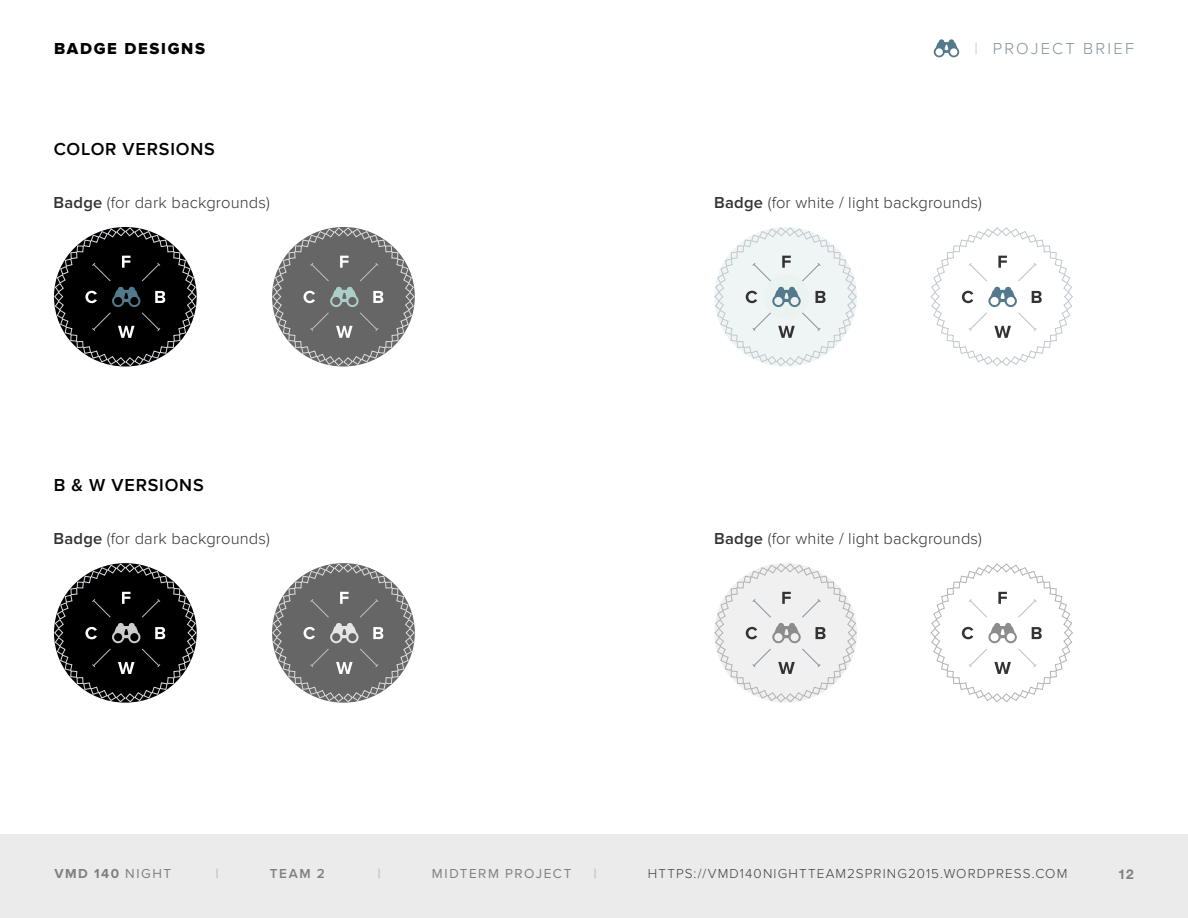
<style>
.page{position:relative;width:1188px;height:918px;background:#fff}
.page>*{position:absolute;margin:0;border:0;box-sizing:border-box;transform-origin:0 0}
.t1{font:600 18px "Proxima Nova";letter-spacing:.045em;color:#000}
.t2{font:300 16.5px "Proxima Nova";letter-spacing:.01em;color:#323332}
.t3{font:300 16.5px "Proxima Nova";letter-spacing:.13em;color:#85919d}
.t4{font:16.5px "Proxima Nova Extrabld";letter-spacing:.1em;color:#000}
.t5{font:300 13.5px "Proxima Nova";letter-spacing:.08em;color:#404040}
.t6{font:13.5px "Proxima Nova";letter-spacing:.11em;color:#808080}
.t7{font:700 13.5px "Proxima Nova";letter-spacing:.115em;color:#808080}
.t8{font:600 13.5px "Proxima Nova";color:#808080}
.t9{font:100 13.5px "Proxima Nova T";color:#808080}
.t10{font:700 13.5px "Helvetica Neue";color:#808080}
.s1{color:#bcc1c7}
.s2{font-weight:600}
.s3{font-weight:400}
</style>
<div class="page">
<div style="left:0;top:834px;width:1188px;height:84px;background:#ebebeb"></div>
<svg style="left:934px;top:39px;width:25px;height:18px"></svg>
<svg style="left:54px;top:563px;width:143px;height:140px"></svg>
<svg style="left:54px;top:227px;width:143px;height:140px"></svg>
<svg style="left:272px;top:563px;width:143px;height:140px"></svg>
<svg style="left:272px;top:227px;width:143px;height:140px"></svg>
<svg style="left:930px;top:563px;width:143px;height:140px"></svg>
<svg style="left:714px;top:227px;width:143px;height:140px"></svg>
<svg style="left:714px;top:563px;width:143px;height:140px"></svg>
<svg style="left:930px;top:227px;width:143px;height:139px"></svg>
<p class="t4" style="left:54px;top:39px;width:153px">BADGE DESIGNS</p>
<p class="t3" style="left:975px;top:39px;width:161px"><span class="s1">|</span> PROJECT BRIEF</p>
<p class="t1" style="left:54px;top:139px;width:163px">COLOR VERSIONS</p>
<p class="t2" style="left:54px;top:193px;width:218px"><span class="s2">Badge</span> (for dark backgrounds)</p>
<p class="t1" style="left:54px;top:475px;width:152px">B &amp; W VERSIONS</p>
<p class="t2" style="left:54px;top:529px;width:218px"><span class="s2">Badge</span> (for dark backgrounds)</p>
<p class="t2" style="left:714px;top:193px;width:269px"><span class="s2">Badge</span> (for white / light backgrounds)</p>
<p class="t2" style="left:714px;top:529px;width:269px"><span class="s2">Badge</span> (for white / light backgrounds)</p>
<p class="t7" style="left:54px;top:865px;width:118px">VMD 140 <span class="s3">NIGHT</span></p>
<p class="t9" style="left:216px;top:865px;width:4px">|</p>
<p class="t8" style="left:270px;top:865px;width:56px">TEAM 2</p>
<p class="t9" style="left:378px;top:865px;width:4px">|</p>
<p class="t6" style="left:432px;top:865px;width:141px">MIDTERM PROJECT</p>
<p class="t9" style="left:594px;top:865px;width:4px">|</p>
<p class="t5" style="left:648px;top:865px;width:421px">HTTPS://VMD140NIGHTTEAM2SPRING2015.WORDPRESS.COM</p>
<p class="t10" style="left:1118px;top:863px;width:17px">12</p>
</div>
